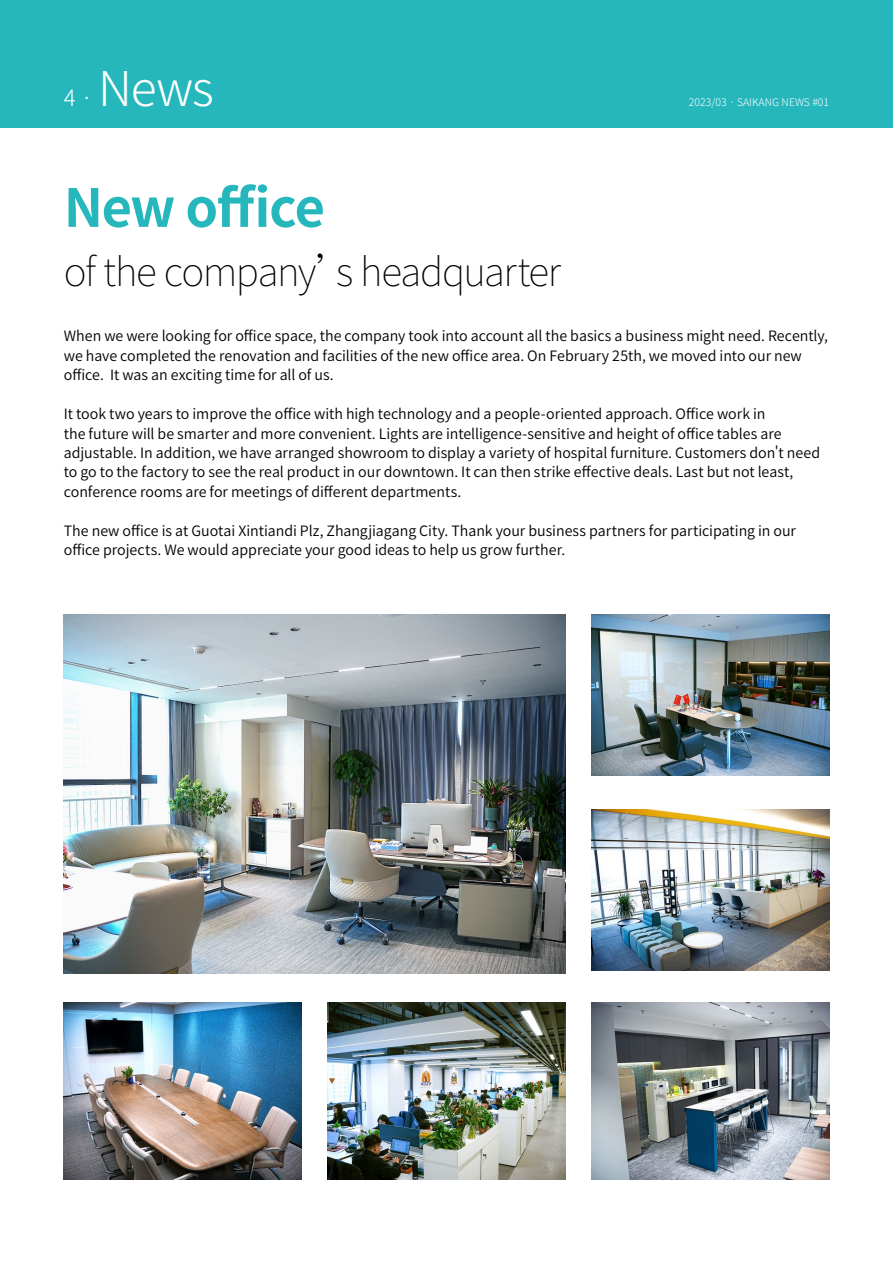
<style>
.page{position:relative;width:893px;height:1263px;background:#fff}
.page>*{position:absolute;margin:0;border:0;box-sizing:border-box;transform-origin:0 0}
.t1{font:700 52.5px "Noto Sans CJ Ksc";letter-spacing:-.035em;color:#26b7bc}
.t2{font:300 48px "Noto Sans CJ Ksc";color:#fff}
.t3{font:100 39px "Noto Sans CJ Ksc";letter-spacing:-.04em;color:#000}
.t4{font:600 14.25px/19.5px "Noto Sans CJ Ksc";color:#000}
.t5{font:300 10.5px "Noto Sans CJ Ksc";color:#fff}
.s1{font-size:22.5px}
</style>
<div class="page">
<img style="left:64px;top:614px;width:502px;height:359px">
<img style="left:64px;top:1002px;width:238px;height:177px">
<img style="left:327px;top:1002px;width:239px;height:177px">
<img style="left:591px;top:1002px;width:238px;height:177px">
<img style="left:591px;top:614px;width:238px;height:161px">
<img style="left:591px;top:809px;width:238px;height:161px">
<div style="left:0;top:0;width:893px;height:128px;background:#26b7bc"></div>
<h2 class="t2" style="left:64px;top:62px;width:152px"><span class="s1">4 ·</span> N EWS</h2>
<p class="t5" style="left:689px;top:97px;width:142px">2023/03 · SAIKANG N EWS #01</p>
<h1 class="t1" style="left:64px;top:178px;width:263px">New office</h1>
<h3 class="t3" style="left:64px;top:250px;width:499px">of the company’s headquarter</h3>
<p class="t4" style="left:64px;top:326px;width:766px">When we were looking for office space, the company took into account all the basics a business might need. Recently, we have completed the renovation and facilities of the new office area. On February 25th, we moved into our new office. It was an exciting time for all of us.</p>
<p class="t4" style="left:64px;top:404px;width:758px">It took two years to improve the office with high technology and a people-oriented approach. Office work in<br>the future will be smarter and more convenient. Lights are intelligence-sensitive and height of office tables are adjustable. In addition, we have arranged showroom to display a variety of hospital furniture. Customers don't need to go to the factory to see the real product in our downtown. It can then strike effective deals. Last but not least, conference rooms are for meetings of different departments.</p>
<p class="t4" style="left:64px;top:521px;width:734px">The new office is at Guotai Xintiandi Plz, Zhangjiagang City. Thank your business partners for participating in our office projects. We would appreciate your good ideas to help us grow further.</p>
</div>
